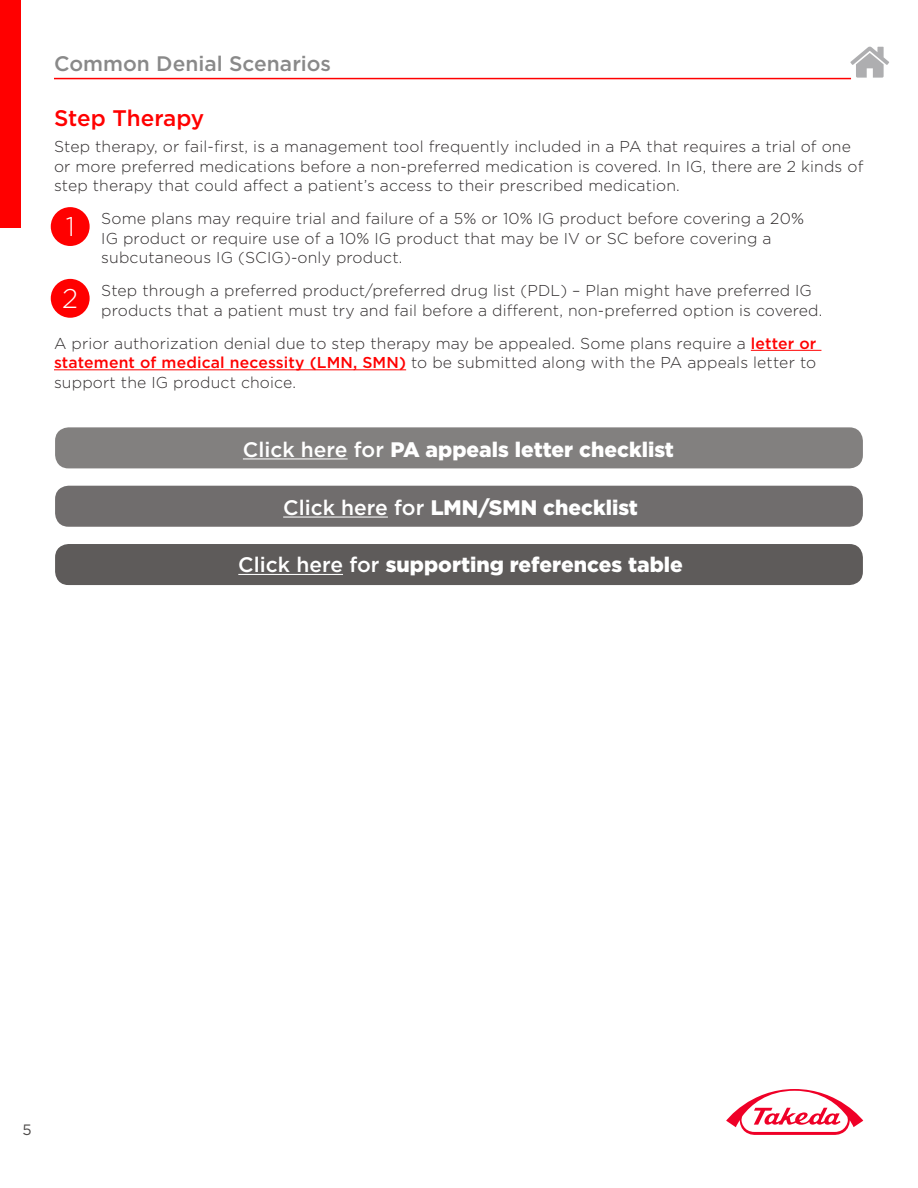
<style>
.page{position:relative;width:918px;height:1188px;background:#fff}
.page>*{position:absolute;margin:0;border:0;box-sizing:border-box;transform-origin:0 0}
.t1{font:300 27px "Gotham";color:#fff}
.Subheads{font:500 22.5px "Gotham";letter-spacing:-.005em;color:#f00}
.Buttons{font:900 21px "Gotham";color:#fff}
.t2{font:500 21px "Gotham";color:#898989}
.Body_Copy{font:300 15.75px/19.5px "Gotham";letter-spacing:.01em;color:#2f2b2c}
.t3{font:15px "Gotham";color:#4c4948}
.s1{font-weight:500;color:#f00}
.s2{font-weight:500}
</style>
<div class="page">
<div style="left:0;top:0;width:21px;height:228px;background:#f00"></div>
<hr style="left:54px;top:78px;width:797px;height:1px;background:#f00">
<svg style="left:850px;top:47px;width:39px;height:31px"></svg>
<svg style="left:726px;top:1089px;width:137px;height:46px"></svg>
<div style="left:55px;top:427px;width:808px;height:41px;background:#82807f;border-radius:14px"></div>
<div style="left:55px;top:486px;width:808px;height:41px;background:#706d6d;border-radius:14px"></div>
<div style="left:55px;top:544px;width:808px;height:41px;background:#5e5b5a;border-radius:14px"></div>
<hr style="left:751px;top:350px;width:70px;height:1px;background:#f00">
<hr style="left:54px;top:369px;width:352px;height:1px;background:#f00">
<div style="left:51px;top:207px;width:39px;height:39px;background:#f00;border-radius:50%"></div>
<div style="left:51px;top:279px;width:39px;height:39px;background:#f00;border-radius:50%"></div>
<hr style="left:243px;top:458px;width:105px;height:1px;background:#fff">
<hr style="left:283px;top:517px;width:105px;height:1px;background:#fff">
<hr style="left:238px;top:574px;width:105px;height:1px;background:#fff">
<h3 class="t2" style="left:54px;top:50px;width:278px">Common Denial Scenarios</h3>
<p class="Subheads" style="left:54px;top:103px;width:152px">Step Therapy</p>
<p class="Body_Copy" style="left:54px;top:137px;width:811px">Step therapy, or fail-first, is a management tool frequently included in a PA that requires a trial of one or more preferred medications before a non-preferred medication is covered. In IG, there are 2 kinds of step therapy that could affect a patient’s access to their prescribed medication.</p>
<p class="Body_Copy" style="left:101px;top:209px;width:704px">Some plans may require trial and failure of a 5% or 10% IG product before covering a 20%<br>IG product or require use of a 10% IG product that may be IV or SC before covering a subcutaneous IG (SCIG)-only product.</p>
<p class="Body_Copy" style="left:101px;top:281px;width:723px">Step through a preferred product/preferred drug list (PDL) – Plan might have preferred IG products that a patient must try and fail before a different, non-preferred option is covered.</p>
<p class="Body_Copy" style="left:54px;top:333px;width:764px;text-align:justify">A prior authorization denial due to step therapy may be appealed. Some plans require a <span class="s1">letter or statement of medical necessity (LMN, SMN)</span> to be submitted along with the PA appeals letter to support the IG product choice.</p>
<p class="t1" style="left:66px;top:210px;width:11px">1</p>
<p class="t1" style="left:62px;top:281px;width:17px">2</p>
<p class="Buttons" style="left:243px;top:435px;width:433px"><span class="s2">Click here for</span> PA appeals letter checklist</p>
<p class="Buttons" style="left:283px;top:493px;width:356px"><span class="s2">Click here for</span> LMN/SMN checklist</p>
<p class="Buttons" style="left:238px;top:550px;width:446px"><span class="s2">Click here for</span> supporting references table</p>
<p class="t3" style="left:22px;top:1120px;width:11px">5</p>
</div>
